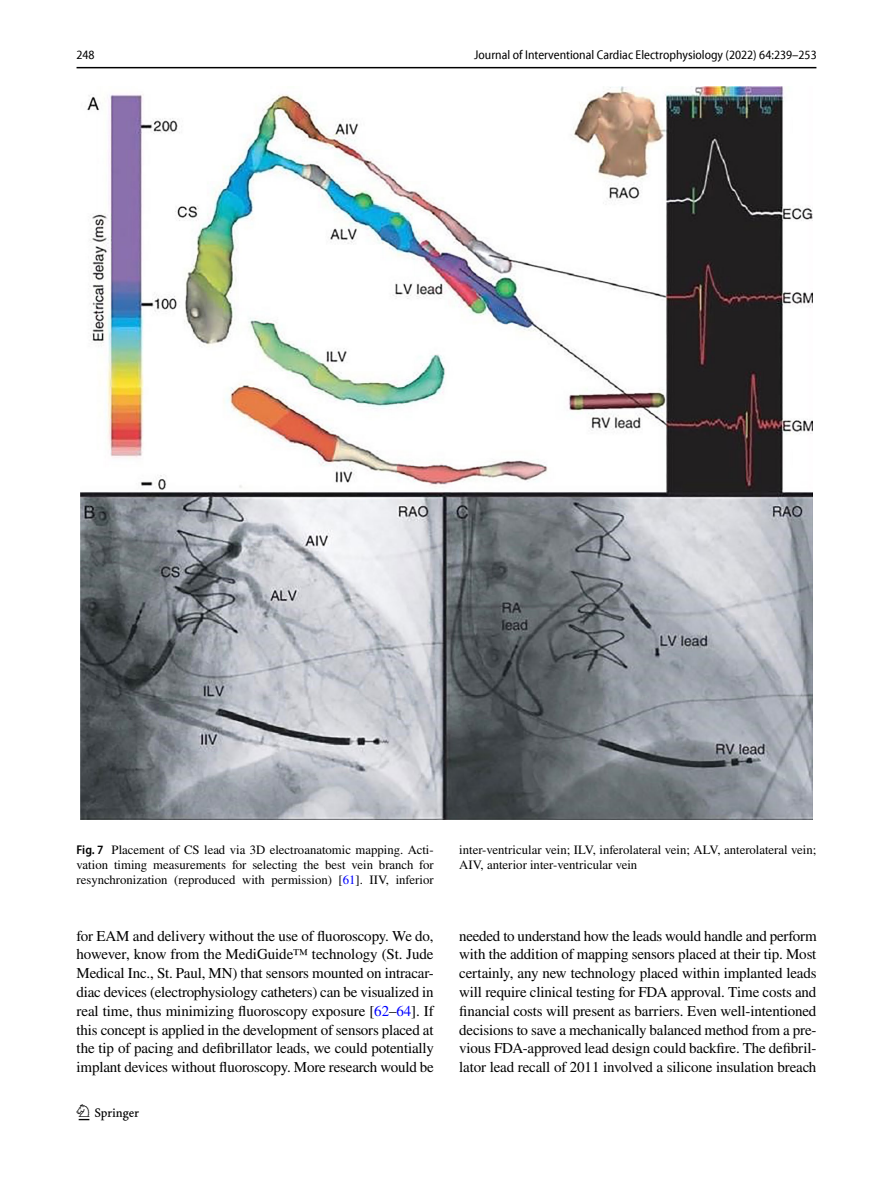
<style>
.page{position:relative;width:893px;height:1187px;background:#fff}
.page>*{position:absolute;margin:0;border:0;box-sizing:border-box;transform-origin:0 0}
.t1{font:22.5px "Springnew Regular 2";color:#000}
.t2{font:15px/18.8px "STIX";letter-spacing:-.01em;color:#000;text-align:justify}
.t3{font:12.75px/15px "STIX";color:#000;text-align:justify}
.t4{font:semi-condensed 12.75px "Myriad Pro Unic";color:#000}
.s1{font-family:"Myriad Pro";font-weight:600;font-stretch:semi-condensed}
.s2{color:#00f}
</style>
<div class="page">
<hr style="left:77px;top:67px;width:739px;height:1px;background:#000">
<img style="left:81px;top:87px;width:731px;height:732px">
<p class="t4" style="left:76px;top:50px;width:20px">248</p>
<p class="t4" style="left:474px;top:50px;width:344px">Journal of Interventional Cardiac Electrophysiology (2022) 64:239–253</p>
<p class="t3" style="left:77px;top:843px;width:359px"><span class="s1">Fig. 7</span> Placement of CS lead via 3D electroanatomic mapping. Acti&shy;vation timing measurements for selecting the best vein branch for resynchronization (reproduced with permission) [<span class="s2">61</span>]. IIV, inferior</p>
<p class="t3" style="left:459px;top:843px;width:359px">inter-ventricular vein; ILV, inferolateral vein; ALV, anterolateral vein;<br>AIV, anterior inter-ventricular vein</p>
<p class="t2" style="left:77px;top:927px;width:359px">for EAM and delivery without the use of fluoroscopy. We do, however, know from the MediGuide™ technology (St. Jude Medical Inc., St. Paul, MN) that sensors mounted on intracar&shy;diac devices (electrophysiology catheters) can be visualized in real time, thus minimizing fluoroscopy exposure [<span class="s2">62</span>–<span class="s2">64</span>]. If this concept is applied in the development of sensors placed at the tip of pacing and defibrillator leads, we could potentially implant devices without fluoroscopy. More research would be</p>
<p class="t2" style="left:459px;top:927px;width:359px">needed to understand how the leads would handle and perform with the addition of mapping sensors placed at their tip. Most certainly, any new technology placed within implanted leads will require clinical testing for FDA approval. Time costs and financial costs will present as barriers. Even well-intentioned decisions to save a mechanically balanced method from a pre&shy;vious FDA-approved lead design could backfire. The defibril&shy;lator lead recall of 2011 involved a silicone insulation breach</p>
<h1 class="t1" style="left:79px;top:1104px;width:62px">1 3</h1>
</div>
